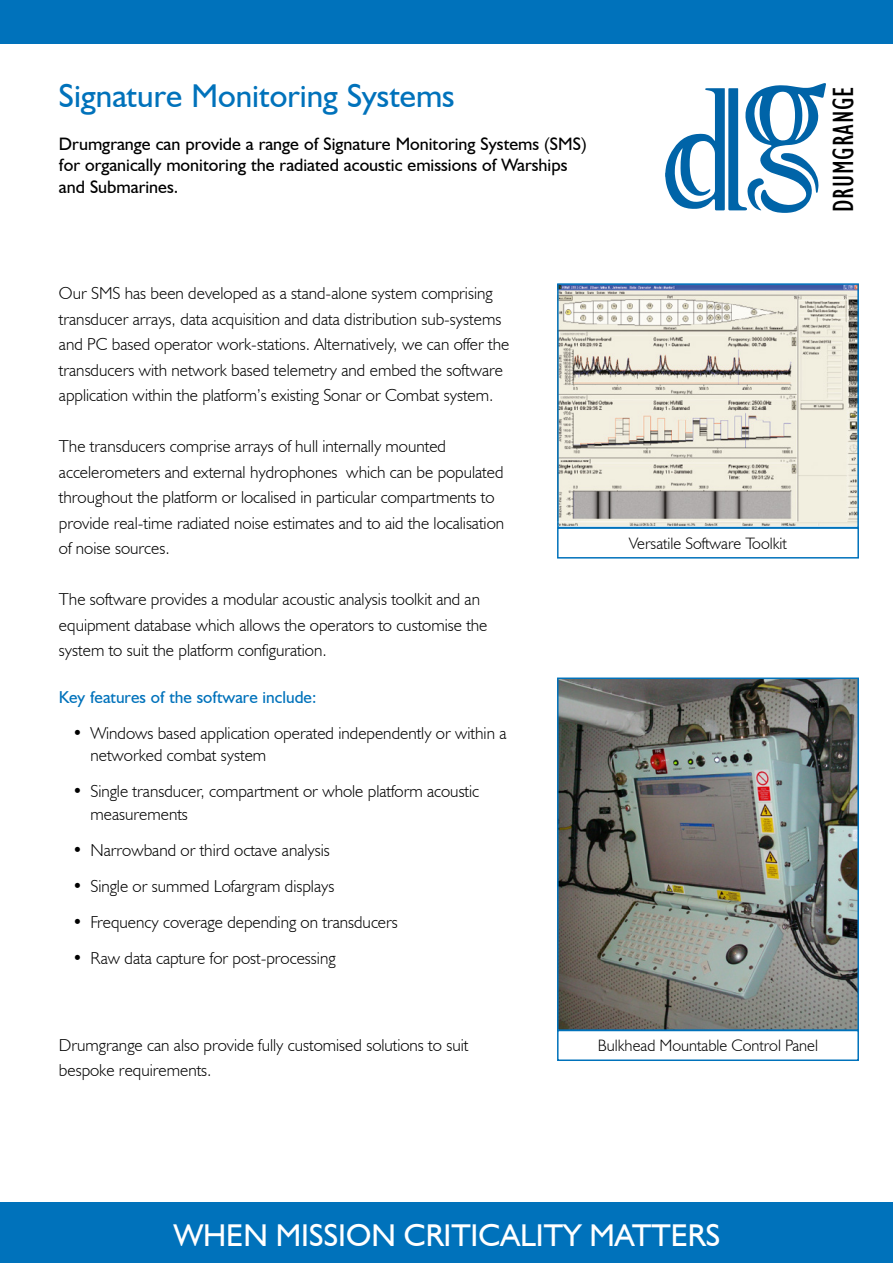
<style>
.page{position:relative;width:893px;height:1263px;background:#fff}
.page>*{position:absolute;margin:0;border:0;box-sizing:border-box;transform-origin:0 0}
.t1{font:33px "Humanist 521 BT";color:#0072bb}
.t2{font:31.5px "Humanist 521 BT";color:#fff}
.t3{font:condensed 30px "Gill Sans";letter-spacing:.025em;color:#000}
.t4{font:18px/21.6px "Humanist 521 BT";color:#000}
.t5{font:300 17.25px/25.5px "Humanist 521 BT";color:#000}
.t6{font:17.25px "Humanist 521 BT";color:#0072bb}
.t7{font:300 16.5px "Humanist 521 BT";color:#000}
</style>
<div class="page">
<div style="left:0;top:0;width:893px;height:44px;background:#0072bb"></div>
<div style="left:0;top:1202px;width:893px;height:61px;background:#0072bb"></div>
<svg style="left:665px;top:83px;width:161px;height:130px"></svg>
<img style="left:560px;top:680px;width:296px;height:348px">
<div style="left:557px;top:677px;width:302px;height:354px;border:2px solid #0072bb"></div>
<div style="left:557px;top:527px;width:302px;height:31px;border:2px solid #0072bb"></div>
<div style="left:557px;top:1030px;width:302px;height:31px;border:2px solid #0072bb"></div>
<img style="left:560px;top:286px;width:296px;height:239px">
<div style="left:557px;top:283px;width:302px;height:245px;border:2px solid #0072bb"></div>
<h1 class="t1" style="left:59px;top:76px;width:397px">Signature Monitoring Systems</h1>
<p class="t4" style="left:59px;top:132px;width:529px">Drumgrange can provide a range of Signature Monitoring Systems (SMS) for organically monitoring the radiated acoustic emissions of Warships and Submarines.</p>
<h3 class="t3" style="left:826px;top:212px;width:128px;rotate:-90deg">DRUMGRANGE</h3>
<p class="t5" style="left:59px;top:280px;width:452px">Our SMS has been developed as a stand-alone system comprising transducer arrays, data acquisition and data distribution sub-systems and PC based operator work-stations. Alternatively, we can offer the transducers with network based telemetry and embed the software application within the platform’s existing Sonar or Combat system.</p>
<p class="t5" style="left:59px;top:433px;width:447px">The transducers comprise arrays of hull internally mounted accelerometers and external hydrophones which can be populated throughout the platform or localised in particular compartments to provide real-time radiated noise estimates and to aid the localisation of noise sources.</p>
<p class="t5" style="left:59px;top:586px;width:430px">The software provides a modular acoustic analysis toolkit and an equipment database which allows the operators to customise the system to suit the platform configuration.</p>
<p class="t6" style="left:59px;top:686px;width:259px">Key features of the software include:</p>
<p class="t5" style="left:90px;top:721px;width:418px;line-height:22.5px;text-indent:-18px">• Windows based application operated independently or within a networked combat system</p>
<p class="t5" style="left:90px;top:779px;width:390px;line-height:22.5px;text-indent:-18px">• Single transducer, compartment or whole platform acoustic measurements</p>
<p class="t5" style="left:72px;top:836px;width:259px">• Narrowband or third octave analysis</p>
<p class="t5" style="left:72px;top:872px;width:263px">• Single or summed Lofargram displays</p>
<p class="t5" style="left:72px;top:908px;width:327px">• Frequency coverage depending on transducers</p>
<p class="t5" style="left:72px;top:944px;width:265px">• Raw data capture for post-processing</p>
<p class="t5" style="left:59px;top:1031px;width:411px">Drumgrange can also provide fully customised solutions to suit bespoke requirements.</p>
<p class="t7" style="left:629px;top:533px;width:159px">Versatile Software Toolkit</p>
<p class="t7" style="left:598px;top:1035px;width:222px">Bulkhead Mountable Control Panel</p>
<h2 class="t2" style="left:51px;top:1213px;width:286px">INNOVATIVE SOLUT</h2>
<h2 class="t2" style="left:393px;top:1213px;width:451px">S FOR THE DEFENC INDUSTRY</h2>
<h2 class="t2" style="left:174px;top:1216px;width:548px">WHEN MISSION CRITICALITY MATTERS</h2>
</div>
